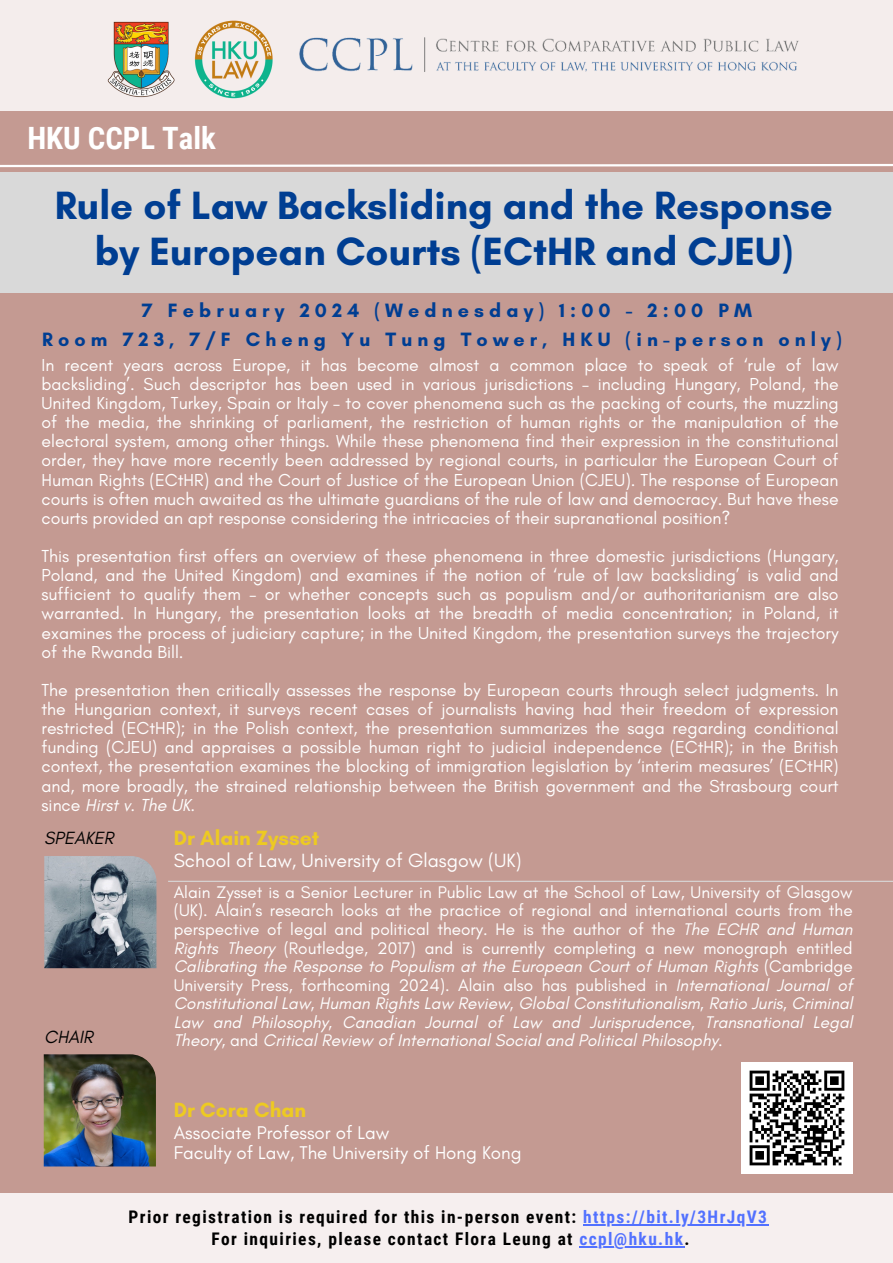
<style>
.page{position:relative;width:893px;height:1263px;background:#c49a92}
.page>*{position:absolute;margin:0;border:0;box-sizing:border-box;transform-origin:0 0}
.t1{font:700 40.2px/46.1px "Glacial Indifference";color:#003e92;text-align:center}
.t2{font:700 30.75px "Roboto Condensed";color:#fff}
.t3{font:700 21px "Glacial Indifference";color:#edca22}
.t4{font:700 19.65px/29.2px "Glacial Indifference";letter-spacing:.26em;color:#003e92;text-align:center}
.t5{font:19.5px "Glacial Indifference";color:#fff}
.t6{font:18.75px/20.2px "Glacial Indifference";color:#fff}
.t7{font:italic 18px "Glacial Indifference";color:#000}
.t8{font:17.62px/19.1px "Glacial Indifference";color:#fff;text-align:justify}
.t9{font:700 17.4px "Roboto Condensed";letter-spacing:.08em;color:#000}
.t10{font:17.17px/18.6px "Glacial Indifference";color:#fff;text-align:justify}
.s1{font-style:italic}
.s2{color:#5271ff}
</style>
<div class="page">
<div style="left:0;top:0;width:893px;height:111px;background:#f6efef"></div>
<img style="left:299px;top:37px;width:500px;height:35px">
<div style="left:0;top:1193px;width:893px;height:70px;background:#f6efef"></div>
<div style="left:0;top:172px;width:893px;height:121px;background:#d9d9d9"></div>
<svg style="left:0;top:164px;width:893px;height:4px"></svg>
<hr style="left:168px;top:881px;width:725px;height:1px;background:#d9d9d9">
<img style="left:44px;top:856px;width:112px;height:112px">
<hr style="left:424px;top:38px;width:1px;height:34px;background:#7d7d7d">
<img style="left:44px;top:1054px;width:112px;height:112px">
<img style="left:107px;top:20px;width:166px;height:79px">
<img style="left:742px;top:1063px;width:111px;height:111px">
<hr style="left:583px;top:1224px;width:185px;height:2px;background:#5271ff">
<hr style="left:579px;top:1246px;width:105px;height:1px;background:#5271ff">
<p class="t2" style="left:27px;top:121px;width:190px">HKU CCPL Talk</p>
<h3 class="t1" style="left:55px;top:182px;width:780px">Rule of Law Backsliding and the Response by European Courts (ECtHR and CJEU)</h3>
<p class="t4" style="left:42px;top:295px;width:801px">7 February 2024 (Wednesday) 1:00 - 2:00 PM<br>Room 723, 7/F Cheng Yu Tung Tower, HKU (in-person only)</p>
<h1 class="t8" style="left:42px;top:355px;width:798px">In recent years across Europe, it has become almost a common place to speak of ‘rule of law backsliding’. Such descriptor has been used in various jurisdictions – including Hungary, Poland, the United Kingdom, Turkey, Spain or Italy – to cover phenomena such as the packing of courts, the muzzling of the media, the shrinking of parliament, the restriction of human rights or the manipulation of the electoral system, among other things. While these phenomena find their expression in the constitutional order, they have more recently been addressed by regional courts, in particular the European Court of Human Rights (ECtHR) and the Court of Justice of the European Union (CJEU). The response of European courts is often much awaited as the ultimate guardians of the rule of law and democracy. But have these courts provided an apt response considering the intricacies of their supranational position?</h1>
<h4 class="t8" style="left:42px;top:546px;width:798px">This presentation first offers an overview of these phenomena in three domestic jurisdictions (Hungary, Poland, and the United Kingdom) and examines if the notion of ‘rule of law backsliding’ is valid and sufficient to qualify them – or whether concepts such as populism and/or authoritarianism are also warranted. In Hungary, the presentation looks at the breadth of media concentration; in Poland, it examines the process of judiciary capture; in the United Kingdom, the presentation surveys the trajectory of the Rwanda Bill.</h4>
<p class="t8" style="left:42px;top:680px;width:798px">The presentation then critically assesses the response by European courts through select judgments. In the Hungarian context, it surveys recent cases of journalists having had their freedom of expression restricted (ECtHR); in the Polish context, the presentation summarizes the saga regarding conditional funding (CJEU) and appraises a possible human right to judicial independence (ECtHR); in the British context, the presentation examines the blocking of immigration legislation by ‘interim measures’ (ECtHR) and, more broadly, the strained relationship between the British government and the Strasbourg court since <span class="s1">Hirst v. The UK</span>.</p>
<h5 class="t7" style="left:44px;top:827px;width:71px">SPEAKER</h5>
<h3 class="t7" style="left:44px;top:1025px;width:50px">CHAIR</h3>
<p class="t3" style="left:174px;top:825px;width:147px">Dr Alain Zysset</p>
<p class="t5" style="left:174px;top:849px;width:349px">School of Law, University of Glasgow (UK)</p>
<p class="t10" style="left:174px;top:882px;width:680px">Alain Zysset is a Senior Lecturer in Public Law at the School of Law, University of Glasgow (UK). Alain’s research looks at the practice of regional and international courts from the perspective of legal and political theory. He is the author of the <span class="s1">The ECHR and Human Rights Theory</span> (Routledge, 2017) and is currently completing a new monograph entitled <span class="s1">Calibrating the Response to Populism at the European Court of Human Rights</span> (Cambridge University Press, forthcoming 2024). Alain also has published in <span class="s1">International Journal of Constitutional Law</span>, <span class="s1">Human Rights Law Review</span>, <span class="s1">Global Constitutionalism</span>, <span class="s1">Ratio Juris</span>, <span class="s1">Criminal Law and Philosophy</span>, <span class="s1">Canadian Journal of Law and Jurisprudence</span>, <span class="s1">Transnational Legal Theory</span>, and <span class="s1">Critical Review of International Social and Political Philosophy</span>.</p>
<h5 class="t3" style="left:174px;top:1097px;width:134px">Dr Cora Chan</h5>
<h5 class="t6" style="left:174px;top:1122px;width:349px">Associate Professor of Law<br>Faculty of Law, The University of Hong Kong</h5>
<p class="t9" style="left:129px;top:1207px;width:640px">Prior registration is required for this in-person event: <span class="s2">https://bit.ly/3HrJqV3</span></p>
<h6 class="t9" style="left:211px;top:1228px;width:479px">For inquiries, please contact Flora Leung at <span class="s2">ccpl@hku.hk</span>.</h6>
</div>
